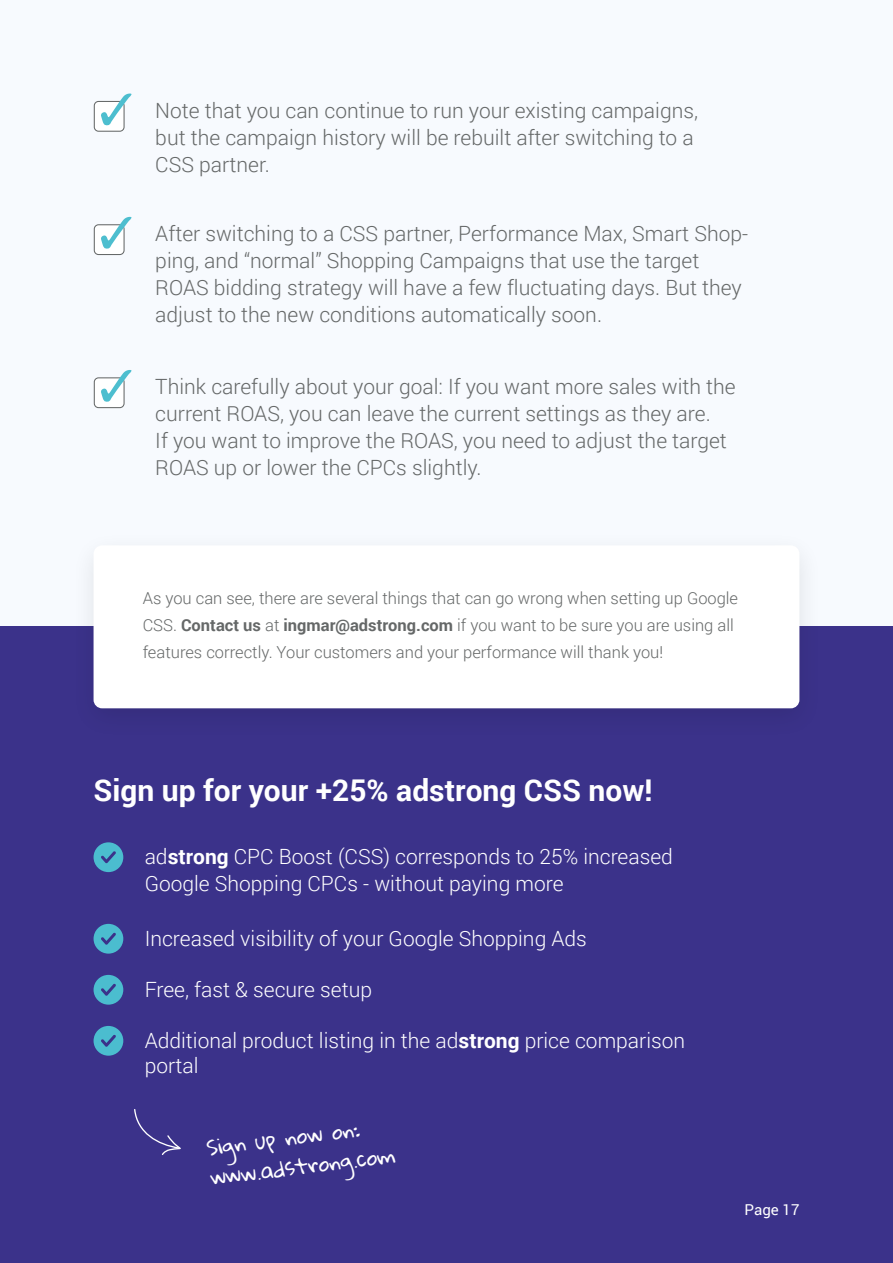
<style>
.page{position:relative;width:893px;height:1263px;background:#f7fafe}
.page>*{position:absolute;margin:0;border:0;box-sizing:border-box;transform-origin:0 0}
.t1{font:700 30px "Roboto";color:#fff}
.t2{font:300 21px/27px "Roboto";color:#656868}
.t3{font:300 21px/27px "Roboto";color:#fff}
.t4{font:21px/30px "Gloria Hallelujah";color:#fff}
.t5{font:300 16.5px/27px "Roboto";color:#656868}
.t6{font:15px "Roboto";color:#fff}
.s1{font-weight:700}
</style>
<div class="page">
<div style="left:0;top:626px;width:893px;height:637px;background:#3b328a"></div>
<div style="left:94px;top:101px;width:30px;height:30px;background:#fff;border-radius:4px"></div>
<div style="left:94px;top:101px;width:31px;height:31px;border:1px solid #656868;border-radius:4px"></div>
<svg style="left:101px;top:94px;width:30px;height:31px"></svg>
<div style="left:94px;top:225px;width:30px;height:30px;background:#fff;border-radius:4px"></div>
<div style="left:94px;top:224px;width:31px;height:31px;border:1px solid #656868;border-radius:4px"></div>
<svg style="left:101px;top:217px;width:30px;height:32px"></svg>
<div style="left:94px;top:378px;width:30px;height:30px;background:#fff;border-radius:4px"></div>
<div style="left:94px;top:377px;width:31px;height:31px;border:1px solid #656868;border-radius:4px"></div>
<svg style="left:101px;top:370px;width:30px;height:32px"></svg>
<svg style="left:94px;top:842px;width:29px;height:30px"></svg>
<svg style="left:94px;top:924px;width:29px;height:30px"></svg>
<svg style="left:94px;top:975px;width:29px;height:30px"></svg>
<svg style="left:94px;top:1026px;width:29px;height:30px"></svg>
<div style="left:70px;top:530px;width:753px;height:211px;background:#000;opacity:.1"></div>
<div style="left:94px;top:545px;width:705px;height:163px;background:#fff;border-radius:9px"></div>
<svg style="left:134px;top:1109px;width:47px;height:46px"></svg>
<p class="t2" style="left:155px;top:96px;width:544px">Note that you can continue to run your existing campaigns, but the campaign history will be rebuilt after switching to a<br>CSS partner.</p>
<p class="t2" style="left:155px;top:219px;width:594px">After switching to a CSS partner, Performance Max, Smart Shop&shy;ping, and “normal” Shopping Campaigns that use the target ROAS bidding strategy will have a few fluctuating days. But they adjust to the new conditions automatically soon.</p>
<p class="t2" style="left:155px;top:372px;width:582px">Think carefully about your goal: If you want more sales with the current ROAS, you can leave the current settings as they are.<br>If you want to improve the ROAS, you need to adjust the target ROAS up or lower the CPCs slightly.</p>
<p class="t5" style="left:143px;top:584px;width:597px">As you can see, there are several things that can go wrong when setting up Google<br>CSS. <span class="s1">Contact us</span> at <span class="s1">ingmar@adstrong.com</span> if you want to be sure you are using all features correctly. Your customers and your performance will thank you!</p>
<h1 class="t1" style="left:94px;top:769px;width:561px">Sign up for your +25% adstrong CSS now!</h1>
<p class="t3" style="left:145px;top:843px;width:530px">ad<span class="s1">strong</span> CPC Boost (CSS) corresponds to 25% increased<br>Google Shopping CPCs - without paying more</p>
<p class="t3" style="left:145px;top:924px;width:444px">Increased visibility of your Google Shopping Ads</p>
<p class="t3" style="left:145px;top:975px;width:229px">Free, fast &amp; secure setup</p>
<p class="t3" style="left:145px;top:1027px;width:542px;line-height:25.5px">Additional product listing in the ad<span class="s1">strong</span> price comparison portal</p>
<p class="t4" style="left:205px;top:1133px;width:187px;rotate:-7deg">Sign up now on: www.adstrong.com</p>
<p class="t6" style="left:745px;top:1199px;width:56px">Page 17</p>
</div>
